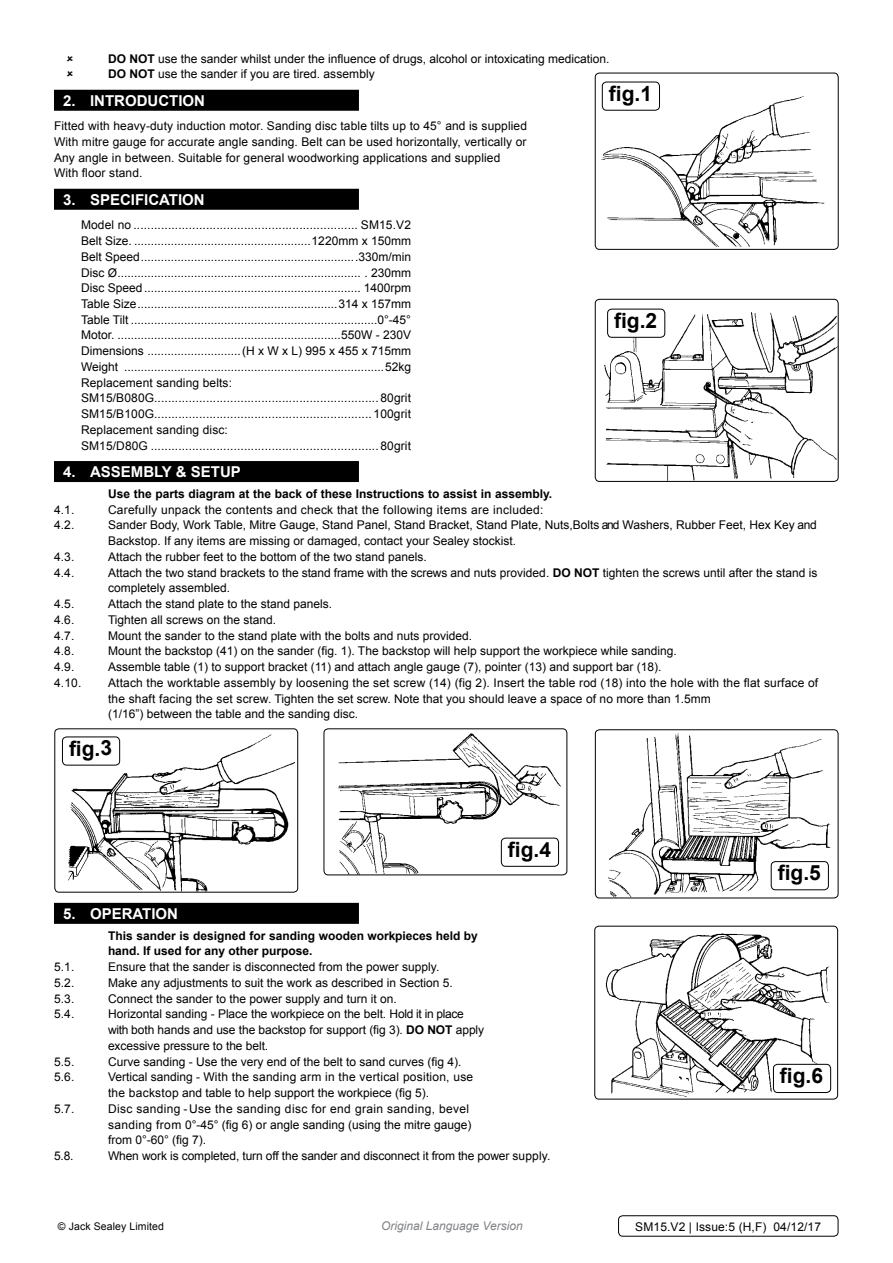
<style>
.page{position:relative;width:893px;height:1263px;background:#fff}
.page>*{position:absolute;margin:0;border:0;box-sizing:border-box;transform-origin:0 0}
.t1{font:700 21px "Arial";color:#000}
.t2{font:700 15px "Arial";color:#fff}
.t3{font:12px/15.8px "Arial";color:#000}
.t4{font:700 12px/15.8px "Arial";color:#000}
.t5{font:12px "Arial";letter-spacing:.02em;color:#000}
.t6{font:italic 12px "Arial";color:#808285}
.t7{font:10.5px "Arial";letter-spacing:.01em;color:#000}
.s1{font-weight:700}
</style>
<div class="page">
<div style="left:54px;top:90px;width:305px;height:21px;background:#000"></div>
<div style="left:54px;top:189px;width:305px;height:21px;background:#000"></div>
<div style="left:54px;top:461px;width:305px;height:21px;background:#000"></div>
<div style="left:54px;top:903px;width:305px;height:21px;background:#000"></div>
<img style="left:595px;top:92px;width:242px;height:157px">
<div style="left:595px;top:73px;width:244px;height:177px;border:1px solid #000;border-radius:4px"></div>
<img style="left:595px;top:308px;width:242px;height:173px">
<div style="left:595px;top:299px;width:244px;height:183px;border:1px solid #000;border-radius:4px"></div>
<img style="left:55px;top:730px;width:243px;height:162px">
<div style="left:54px;top:728px;width:244px;height:164px;border:1px solid #000;border-radius:4px"></div>
<img style="left:324px;top:729px;width:243px;height:146px">
<div style="left:324px;top:728px;width:243px;height:147px;border:1px solid #000;border-radius:4px"></div>
<img style="left:595px;top:730px;width:243px;height:168px">
<div style="left:595px;top:729px;width:243px;height:169px;border:1px solid #000;border-radius:4px"></div>
<div style="left:618px;top:1215px;width:220px;height:21px;border:1px solid #000;border-radius:4px"></div>
<img style="left:595px;top:926px;width:243px;height:173px">
<div style="left:594px;top:926px;width:244px;height:173px;border:1px solid #000;border-radius:4px"></div>
<div style="left:602px;top:82px;width:57px;height:28px;background:#fff;border-radius:4px"></div>
<div style="left:602px;top:82px;width:58px;height:29px;border:1px solid #000;border-radius:4px"></div>
<div style="left:608px;top:309px;width:57px;height:28px;background:#fff;border-radius:4px"></div>
<div style="left:607px;top:309px;width:58px;height:29px;border:1px solid #000;border-radius:4px"></div>
<div style="left:62px;top:737px;width:58px;height:28px;background:#fff;border-radius:4px"></div>
<div style="left:62px;top:736px;width:58px;height:29px;border:1px solid #000;border-radius:4px"></div>
<div style="left:501px;top:838px;width:58px;height:28px;background:#fff;border-radius:4px"></div>
<div style="left:501px;top:838px;width:58px;height:29px;border:1px solid #000;border-radius:4px"></div>
<div style="left:771px;top:861px;width:57px;height:29px;background:#fff;border-radius:4px"></div>
<div style="left:771px;top:861px;width:58px;height:29px;border:1px solid #000;border-radius:4px"></div>
<div style="left:773px;top:1064px;width:58px;height:28px;background:#fff;border-radius:4px"></div>
<div style="left:773px;top:1064px;width:58px;height:29px;border:1px solid #000;border-radius:4px"></div>
<p class="t3" style="left:108px;top:51px;width:503px"><span class="s1">DO NOT</span> use the sander whilst under the influence of drugs, alcohol or intoxicating medication.<br><span class="s1">DO NOT</span> use the sander if you are tired. assembly</p>
<p class="t2" style="left:63px;top:90px;width:38px">2. introd</p>
<p class="t2" style="left:147px;top:90px;width:21px">uction</p>
<p class="t3" style="left:54px;top:118px;width:475px">Fitted with heavy-duty induction motor. Sanding disc table tilts up to 45° and is supplied with mitre gauge for accurate angle sanding. Belt can be used horizontally, vertically or any angle in between. Suitable for general woodworking applications and supplied with floor stand.</p>
<p class="t2" style="left:63px;top:189px;width:57px">3. specification</p>
<p class="t3" style="left:81px;top:217px;width:332px">Model no ................................................................. SM15.V2<br>Belt Size. .....................................................1220mm x 150mm Belt Speed.................................................................330m/min Disc Ø......................................................................... . 230mm Disc Speed................................................................. 1400rpm Table Size............................................................314 x 157mm Table Tilt ..........................................................................0°-45° Motor. ...................................................................550W - 230V Dimensions ............................(H x W x L) 995 x 455 x 715mm Weight ..............................................................................52kg Replacement sanding belts:<br>SM15/B080G................................................................. 80grit SM15/B100G............................................................... 100grit Replacement sanding disc:<br>SM15/D80G .................................................................. 80grit</p>
<p class="t2" style="left:63px;top:461px;width:39px">4. asse</p>
<p class="t2" style="left:131px;top:461px;width:23px">mbly</p>
<p class="t2" style="left:176px;top:461px;width:26px">&amp; set</p>
<p class="t2" style="left:220px;top:461px;width:22px">up</p>
<p class="t4" style="left:54px;top:486px;width:17px">U</p>
<p class="t4" style="left:117px;top:486px;width:437px">se the parts diagram at the back of these Instructions to assist in assembly.</p>
<p class="t3" style="left:54px;top:502px;width:22px">4.1.</p>
<p class="t5" style="left:108px;top:501px;width:437px">Carefully unpack the contents and check that the following items are included:</p>
<p class="t3" style="left:54px;top:517px;width:22px">4.2.</p>
<p class="t3" style="left:108px;top:517px;width:710px">Sander Body, Work Table, Mitre Gauge, Stand Panel, Stand Bracket, Stand Plate, Nuts,Bolts and Washers, Rubber Feet, Hex Key and<br>Backstop. If any items are missing or damaged, contact your Sealey stockist.</p>
<p class="t3" style="left:54px;top:549px;width:22px">4.3.</p>
<p class="t3" style="left:108px;top:549px;width:320px">Attach the rubber feet to the bottom of the two stand panels.</p>
<p class="t3" style="left:54px;top:564px;width:22px">4.4.</p>
<p class="t3" style="left:108px;top:564px;width:711px">Attach the two stand brackets to the stand frame with the screws and nuts provided. <span class="s1">DO NOT</span> tighten the screws until after the stand is completely assembled.</p>
<p class="t3" style="left:54px;top:596px;width:22px">4.5.</p>
<p class="t3" style="left:108px;top:596px;width:226px">Attach the stand plate to the stand panels.</p>
<p class="t3" style="left:54px;top:612px;width:39px">4.6. T</p>
<p class="t3" style="left:115px;top:612px;width:163px">ighten all screws on the stand.</p>
<p class="t3" style="left:54px;top:627px;width:40px">4.7. M</p>
<p class="t3" style="left:118px;top:627px;width:356px">ount the sander to the stand plate with the bolts and nuts provided.</p>
<p class="t3" style="left:54px;top:643px;width:40px">4.8. M</p>
<p class="t3" style="left:118px;top:643px;width:560px">ount the backstop (41) on the sander (fig. 1). The backstop will help support the workpiece while sanding.</p>
<p class="t3" style="left:54px;top:659px;width:22px">4.9.</p>
<p class="t3" style="left:108px;top:659px;width:555px">Assemble table (1) to support bracket (11) and attach angle gauge (7), pointer (13) and support bar (18).</p>
<p class="t3" style="left:54px;top:675px;width:29px">4.10.</p>
<p class="t3" style="left:108px;top:675px;width:712px">Attach the worktable assembly by loosening the set screw (14) (fig 2). I nsert the table rod (18) into the hole with the flat surface of the shaft facing the set screw. Tighten the set screw. Note that you should leave a space of no more than 1.5mm<br>(1/16”) between the table and the sanding disc.</p>
<h1 class="t1" style="left:609px;top:79px;width:45px">fig.1</h1>
<h1 class="t1" style="left:614px;top:306px;width:45px">fig.2</h1>
<h1 class="t1" style="left:69px;top:734px;width:45px">fig.3</h1>
<h1 class="t1" style="left:508px;top:835px;width:45px">fig.4</h1>
<p class="t2" style="left:63px;top:903px;width:59px">5. operation</p>
<p class="t4" style="left:108px;top:928px;width:371px">This sander is designed for sanding wooden workpieces held by hand. If used for any other purpose.</p>
<p class="t3" style="left:54px;top:959px;width:39px">5.1. E</p>
<p class="t3" style="left:116px;top:959px;width:325px">nsure that the sander is disconnected from the power supply.</p>
<p class="t3" style="left:54px;top:975px;width:22px">5.2.</p>
<p class="t3" style="left:108px;top:975px;width:346px">Make any adjustments to suit the work as described in Section 5.</p>
<p class="t3" style="left:54px;top:991px;width:39px">5.3. C</p>
<p class="t3" style="left:117px;top:991px;width:282px">onnect the sander to the power supply and turn it on.</p>
<p class="t3" style="left:54px;top:1006px;width:22px">5.4.</p>
<p class="t3" style="left:108px;top:1006px;width:378px">Horizontal sanding - Place the workpiece on the belt. Hold it in place with both hands and use the backstop for support (fig 3). <span class="s1">DO NOT</span> apply excessive pressure to the belt.</p>
<p class="t3" style="left:54px;top:1053px;width:39px">5.5. C</p>
<p class="t3" style="left:117px;top:1053px;width:346px">urve sanding - Use the very end of the belt to sand curves (fig 4).</p>
<p class="t3" style="left:54px;top:1069px;width:22px">5.6.</p>
<p class="t3" style="left:108px;top:1069px;width:367px">Vertical sanding - With the sanding arm in the vertical position, use the backstop and table to help support the workpiece (fig 5).</p>
<p class="t3" style="left:54px;top:1101px;width:22px">5.7.</p>
<p class="t3" style="left:108px;top:1101px;width:365px">Disc sanding - Use the sanding disc for end grain sanding, bevel sanding from 0°-45° (fig 6) or angle sanding (using the mitre gauge) from 0°-60° (fig 7).</p>
<p class="t3" style="left:54px;top:1148px;width:21px">5.8.</p>
<p class="t3" style="left:108px;top:1148px;width:444px">When work is completed, turn off the sander and disconnect it from the power supply.</p>
<h1 class="t1" style="left:778px;top:859px;width:45px">fig.5</h1>
<h1 class="t1" style="left:780px;top:1061px;width:45px">fig.6</h1>
<p class="t7" style="left:58px;top:1220px;width:108px">© Jack Sealey Limited</p>
<p class="t6" style="left:381px;top:1218px;width:143px">Original Language Version</p>
<p class="t3" style="left:635px;top:1218px;width:187px">SM15.V2 | Issue:5 (H,F) 04/12/17</p>
</div>
